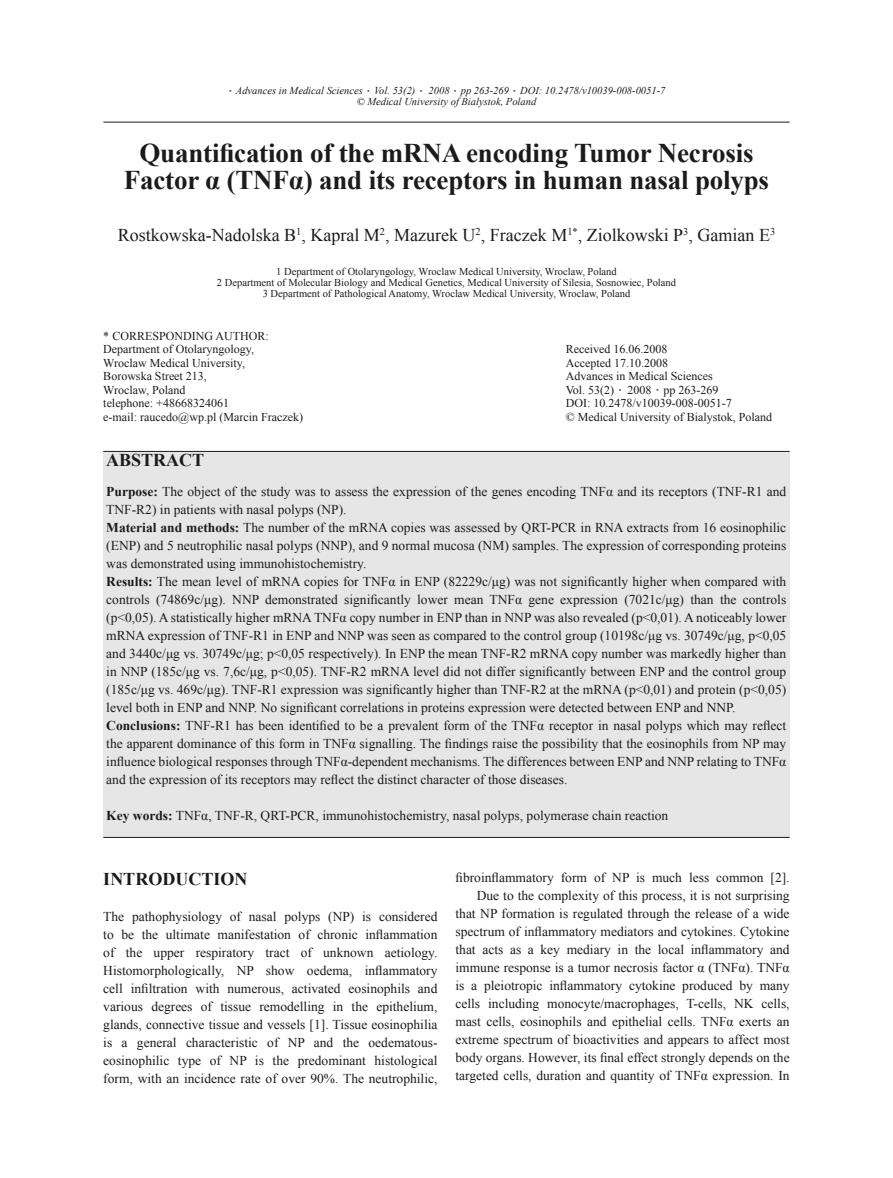
<style>
.page{position:relative;width:893px;height:1178px;background:#fff}
.page>*{position:absolute;margin:0;border:0;box-sizing:border-box;transform-origin:0 0}
.t1{font:700 27px/27px "Times New Roman";letter-spacing:-.005em;color:#1b1b1e;text-align:center}
.t2{font:18px "Times New Roman";color:#1b1b1e}
.t3{font:700 18px "Times New Roman";color:#1b1b1e}
.t4{font:13.5px/18px "Times New Roman";color:#1b1b1e}
.t5{font:12px/13.5px "Times New Roman";color:#1b1b1e}
.t6{font:10.5px/11.4px "Times New Roman";color:#1b1b1e;text-align:center}
.t7{font:italic 10.5px/10.5px "Times New Roman";color:#1b1b1e;text-align:center}
.s1{font-style:normal;font-size:18px}
.s2{font-size:18px}
.s3{font-weight:700}
</style>
<div class="page">
<hr style="left:103px;top:122px;width:687px;height:1px;background:#1b1b1e">
<div style="left:103px;top:451px;width:687px;height:386px;background:#e7e6e6"></div>
<hr style="left:103px;top:837px;width:687px;height:1px;background:#1b1b1e">
<hr style="left:103px;top:451px;width:687px;height:1px;background:#1b1b1e">
<p class="t7" style="left:228px;top:85px;width:439px"><span class="s1">·</span> Advances in Medical Sciences <span class="s1">·</span> Vol. 53(2) <span class="s1">·</span> 2008 <span class="s1">·</span> pp 263-269 <span class="s1">·</span> DOI: 10.2478/v10039-008-0051-7 © Medical University of Bialystok, Poland</p>
<h1 class="t1" style="left:124px;top:139px;width:647px">Quantification of the mRNA encoding Tumor Necrosis<br>Factor α (TNFα) and its receptors in human nasal polyps</h1>
<h2 class="t2" style="left:118px;top:223px;width:659px">Rostkowska-Nadolska B<sup>1</sup>, Kapral M<sup>2</sup>, Mazurek U<sup>2</sup>, Fraczek M<sup>1*</sup>, Ziolkowski P<sup>3</sup>, Gamian E<sup>3</sup></h2>
<p class="t6" style="left:217px;top:265px;width:461px">1 Department of Otolaryngology, Wroclaw Medical University, Wroclaw, Poland<br>2 Department of Molecular Biology and Medical Genetics, Medical University of Silesia, Sosnowiec, Poland<br>3 Department of Pathological Anatomy, Wroclaw Medical University, Wroclaw, Poland</p>
<p class="t5" style="left:103px;top:329px;width:201px">* CORRESPONDING AUTHOR:<br>Department of Otolaryngology,<br>Wroclaw Medical University,<br>Borowska Street 213,<br>Wroclaw, Poland<br>telephone: +48668324061<br>e-mail: raucedo@wp.pl (Marcin Fraczek)</p>
<p class="t5" style="left:566px;top:342px;width:208px">Received 16.06.2008<br>Accepted 17.10.2008<br>Advances in Medical Sciences<br>Vol. 53(2) <span class="s2">·</span> 2008 <span class="s2">·</span> pp 263-269<br>DOI: 10.2478/v10039-008-0051-7<br>© Medical University of Bialystok, Poland</p>
<h2 class="t3" style="left:106px;top:448px;width:100px">ABSTRACT</h2>
<p class="t4" style="left:106px;top:483px;width:681px"><span class="s3">Purpose:</span> The object of the study was to assess the expression of the genes encoding TNFα and its receptors (TNF-R1 and TNF-R2) in patients with nasal polyps (NP).<br><span class="s3">Material and methods:</span> The number of the mRNA copies was assessed by QRT-PCR in RNA extracts from 16 eosinophilic (ENP) and 5 neutrophilic nasal polyps (NNP), and 9 normal mucosa (NM) samples. The expression of corresponding proteins was demonstrated using immunohistochemistry.<br><span class="s3">Results:</span> The mean level of mRNA copies for TNFα in ENP (82229c/μg) was not significantly higher when compared with controls (74869c/μg). NNP demonstrated significantly lower mean TNFα gene expression (7021c/μg) than the controls (p&lt;0,05). A statistically higher mRNA TNFα copy number in ENP than in NNP was also revealed (p&lt;0,01). A noticeably lower mRNA expression of TNF-R1 in ENP and NNP was seen as compared to the control group (10198c/μg vs. 30749c/μg, p&lt;0,05 and 3440c/μg vs. 30749c/μg; p&lt;0,05 respectively). In ENP the mean TNF-R2 mRNA copy number was markedly higher than in NNP (185c/μg vs. 7,6c/μg, p&lt;0,05). TNF-R2 mRNA level did not differ significantly between ENP and the control group (185c/μg vs. 469c/μg). TNF-R1 expression was significantly higher than TNF-R2 at the mRNA (p&lt;0,01) and protein (p&lt;0,05) level both in ENP and NNP. No significant correlations in proteins expression were detected between ENP and NNP.<br><span class="s3">Conclusions:</span> TNF-R1 has been identified to be a prevalent form of the TNFα receptor in nasal polyps which may reflect the apparent dominance of this form in TNFα signalling. The findings raise the possibility that the eosinophils from NP may influence biological responses through TNFα-dependent mechanisms. The differences between ENP and NNP relating to TNFα and the expression of its receptors may reflect the distinct character of those diseases.</p>
<p class="t4" style="left:106px;top:806px;width:563px"><span class="s3">Key words:</span> TNFα, TNF-R, QRT-PCR, immunohistochemistry, nasal polyps, polymerase chain reaction</p>
<h2 class="t3" style="left:103px;top:866px;width:145px">INTRODUCTION</h2>
<p class="t4" style="left:103px;top:907px;width:336px;text-align:justify">The pathophysiology of nasal polyps (NP) is considered to be the ultimate manifestation of chronic inflammation of the upper respiratory tract of unknown aetiology.<br>Histomorphologically, NP show oedema, inflammatory cell infiltration with numerous, activated eosinophils and various degrees of tissue remodelling in the epithelium, glands, connective tissue and vessels [1]. Tissue eosinophilia is a general characteristic of NP and the oedematous&shy;eosinophilic type of NP is the predominant histological form, with an incidence rate of over 90%. The neutrophilic,</p>
<p class="t4" style="left:455px;top:868px;width:336px;text-align:right">fibroinflammatory form of NP is much less common [2].<br>Due to the complexity of this process, it is not surprising that NP formation is regulated through the release of a wide spectrum of inflammatory mediators and cytokines. Cytokine that acts as a key mediary in the local inflammatory and immune response is a tumor necrosis factor α (TNFα). TNFα is a pleiotropic inflammatory cytokine produced by many cells including monocyte/macrophages, T-cells, NK cells, mast cells, eosinophils and epithelial cells. TNFα exerts an extreme spectrum of bioactivities and appears to affect most body organs. However, its final effect strongly depends on the targeted cells, duration and quantity of TNFα expression. In</p>
</div>
